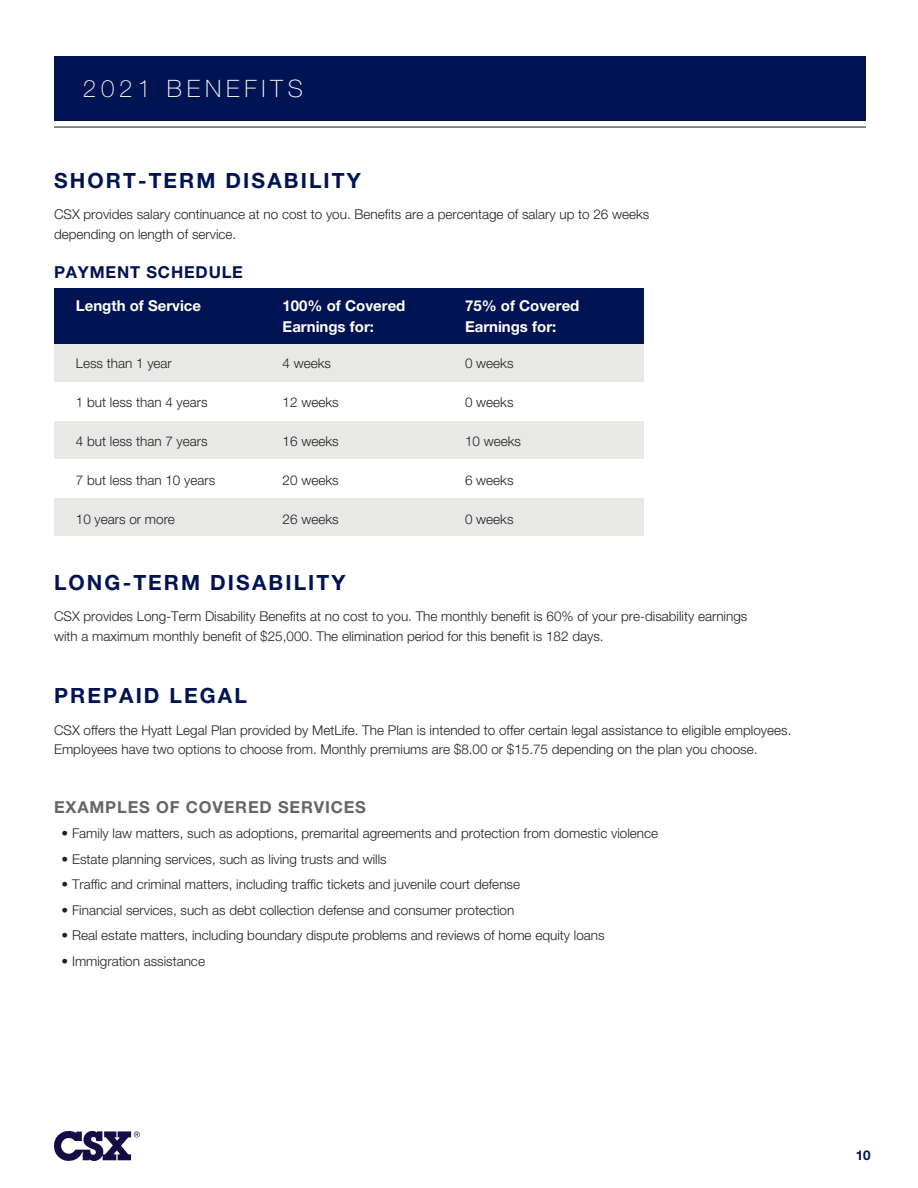
<style>
.page{position:relative;width:918px;height:1188px;background:#fff}
.page>*{position:absolute;margin:0;border:0;box-sizing:border-box;transform-origin:0 0}
.t1{font:100 24px "Helvetica Neue LT Std";letter-spacing:.2em;color:#fff}
.t2{font:700 21px "Helvetica Neue LT Std";letter-spacing:.1em;color:#001353}
.t3{font:700 16.5px "Helvetica Neue LT Std";letter-spacing:.05em;color:#656666}
.t4{font:700 16.5px "Helvetica Neue LT Std";letter-spacing:.05em;color:#001353}
.t5{font:700 15px/21px "Helvetica Neue LT Std";color:#fff}
.t6{font:300 13.5px/19.5px "Helvetica Neue LT Std";color:#231f20}
.t7{font:700 13.5px "Helvetica Neue LT Std";color:#001353}
</style>
<div class="page">
<div style="left:54px;top:56px;width:812px;height:64px;background:#001353"></div>
<hr style="left:54px;top:126px;width:812px;height:2px;background:#656666">
<div style="left:54px;top:288px;width:590px;height:57px;background:#001353"></div>
<div style="left:54px;top:345px;width:590px;height:37px;background:#e8e8e7"></div>
<div style="left:54px;top:421px;width:590px;height:38px;background:#e8e8e7"></div>
<div style="left:54px;top:498px;width:590px;height:37px;background:#e8e8e7"></div>
<svg style="left:54px;top:1131px;width:86px;height:30px"></svg>
<p class="t1" style="left:83px;top:75px;width:221px">2021 BENEFITS</p>
<p class="t2" style="left:54px;top:168px;width:308px">SHORT-TERM DISABILITY</p>
<p class="t6" style="left:54px;top:205px;width:597px">CSX provides salary continuance at no cost to you. Benefits are a percentage of salary up to 26 weeks depending on length of service.</p>
<p class="t4" style="left:54px;top:262px;width:191px">PAYMENT SCHEDULE</p>
<p class="t5" style="left:76px;top:295px;width:127px">Length of Service</p>
<p class="t5" style="left:465px;top:295px;width:116px">75% of Covered<br>Earnings for:</p>
<p class="t6" style="left:76px;top:353px;width:98px">Less than 1 year</p>
<p class="t6" style="left:76px;top:392px;width:133px">1 but less than 4 years</p>
<p class="t6" style="left:76px;top:431px;width:133px">4 but less than 7 years</p>
<p class="t6" style="left:76px;top:470px;width:141px">7 but less than 10 years</p>
<p class="t6" style="left:76px;top:509px;width:101px">10 years or more</p>
<p class="t5" style="left:283px;top:295px;width:124px">100% of Covered<br>Earnings for:</p>
<p class="t6" style="left:283px;top:353px;width:50px">4 weeks</p>
<p class="t6" style="left:283px;top:392px;width:58px">12 weeks</p>
<p class="t6" style="left:283px;top:431px;width:58px">16 weeks</p>
<p class="t6" style="left:283px;top:470px;width:58px">20 weeks</p>
<p class="t6" style="left:283px;top:509px;width:58px">26 weeks</p>
<p class="t6" style="left:465px;top:353px;width:50px">0 weeks</p>
<p class="t6" style="left:465px;top:392px;width:50px">0 weeks</p>
<p class="t6" style="left:465px;top:431px;width:58px">10 weeks</p>
<p class="t6" style="left:465px;top:470px;width:50px">6 weeks</p>
<p class="t6" style="left:465px;top:509px;width:50px">0 weeks</p>
<p class="t2" style="left:54px;top:569px;width:293px">LONG-TERM DISABILITY</p>
<p class="t6" style="left:54px;top:606px;width:695px">CSX provides Long-Term Disability Benefits at no cost to you. The monthly benefit is 60% of your pre-disability earnings with a maximum monthly benefit of $25,000. The elimination period for this benefit is 182 days.</p>
<p class="t2" style="left:54px;top:683px;width:194px">PREPAID LEGAL</p>
<p class="t6" style="left:54px;top:720px;width:739px">CSX offers the Hyatt Legal Plan provided by MetLife. The Plan is intended to offer certain legal assistance to eligible employees.<br>Employees have two options to choose from. Monthly premiums are $8.00 or $15.75 depending on the plan you choose.</p>
<p class="t3" style="left:54px;top:797px;width:313px">EXAMPLES OF COVERED SERVICES</p>
<p class="t6" style="left:62px;top:824px;width:598px">• Family law matters, such as adoptions, premarital agreements and protection from domestic violence</p>
<p class="t6" style="left:62px;top:849px;width:327px">• Estate planning services, such as living trusts and wills</p>
<p class="t6" style="left:62px;top:875px;width:460px">• Traffic and criminal matters, including traffic tickets and juvenile court defense</p>
<p class="t6" style="left:62px;top:900px;width:454px">• Financial services, such as debt collection defense and consumer protection</p>
<p class="t6" style="left:62px;top:926px;width:545px">• Real estate matters, including boundary dispute problems and reviews of home equity loans</p>
<p class="t6" style="left:62px;top:951px;width:145px">• Immigration assistance</p>
<p class="t7" style="left:856px;top:1147px;width:17px">10</p>
</div>
